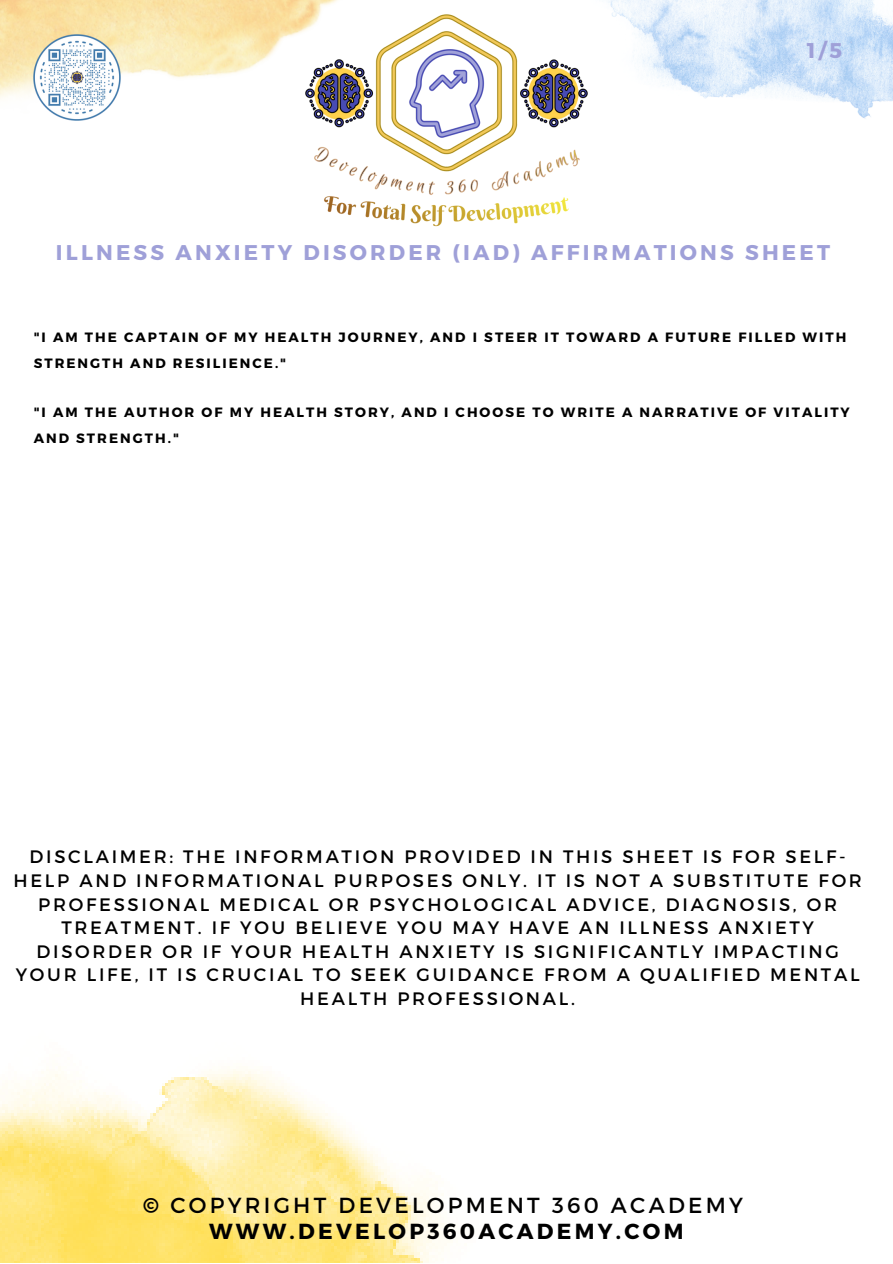
<style>
.page{position:relative;width:893px;height:1264px;background:#fff}
.page>*{position:absolute;margin:0;border:0;box-sizing:border-box;transform-origin:0 0}
.t1{font:21.75px "Montserrat";letter-spacing:.15em;color:#000}
.t2{font:700 21.75px "Montserrat";letter-spacing:.15em;color:#000}
.t3{font:700 21.3px "Montserrat";letter-spacing:.15em;color:#9fa0d8}
.t4{font:18px/23.5px "Montserrat";letter-spacing:.15em;color:#000;text-align:center}
.t5{font:700 13.5px/25.8px "Montserrat";letter-spacing:.15em;color:#000}
.s1{font-weight:700}
</style>
<div class="page">
<img style="left:0;top:0;width:279px;height:99px">
<img style="left:279px;top:0;width:303px;height:227px">
<img style="left:582px;top:0;width:310px;height:119px">
<img style="left:34px;top:34px;width:86px;height:87px">
<img style="left:0;top:1069px;width:453px;height:193px">
<p class="t3" style="left:806px;top:36px;width:37px">1/5</p>
<p class="t3" style="left:56px;top:238px;width:775px">ILLNESS ANXIETY DISORDER (IAD) AFFIRMATIONS SHEET</p>
<p class="t5" style="left:34px;top:324px;width:814px">"I AM THE CAPTAIN OF MY HEALTH JOURNEY, AND I STEER IT TOWARD A FUTURE FILLED WITH<br>STRENGTH AND RESILIENCE."</p>
<p class="t5" style="left:34px;top:398px;width:817px">"I AM THE AUTHOR OF MY HEALTH STORY, AND I CHOOSE TO WRITE A NARRATIVE OF VITALITY<br>AND STRENGTH."</p>
<p class="t4" style="left:14px;top:844px;width:849px">DISCLAIMER: THE INFORMATION PROVIDED IN THIS SHEET IS FOR SELF-HELP AND INFORMATIONAL PURPOSES ONLY. IT IS NOT A SUBSTITUTE FOR PROFESSIONAL MEDICAL OR PSYCHOLOGICAL ADVICE, DIAGNOSIS, OR TREATMENT. IF YOU BELIEVE YOU MAY HAVE AN ILLNESS ANXIETY DISORDER OR IF YOUR HEALTH ANXIETY IS SIGNIFICANTLY IMPACTING YOUR LIFE, IT IS CRUCIAL TO SEEK GUIDANCE FROM A QUALIFIED MENTAL HEALTH PROFESSIONAL.</p>
<p class="t1" style="left:143px;top:1191px;width:601px"><span class="s1">©</span> COPYRIGHT DEVELOPMENT 360 ACADEMY</p>
<p class="t2" style="left:209px;top:1217px;width:476px">WWW.DEVELOP360ACADEMY.COM</p>
</div>
